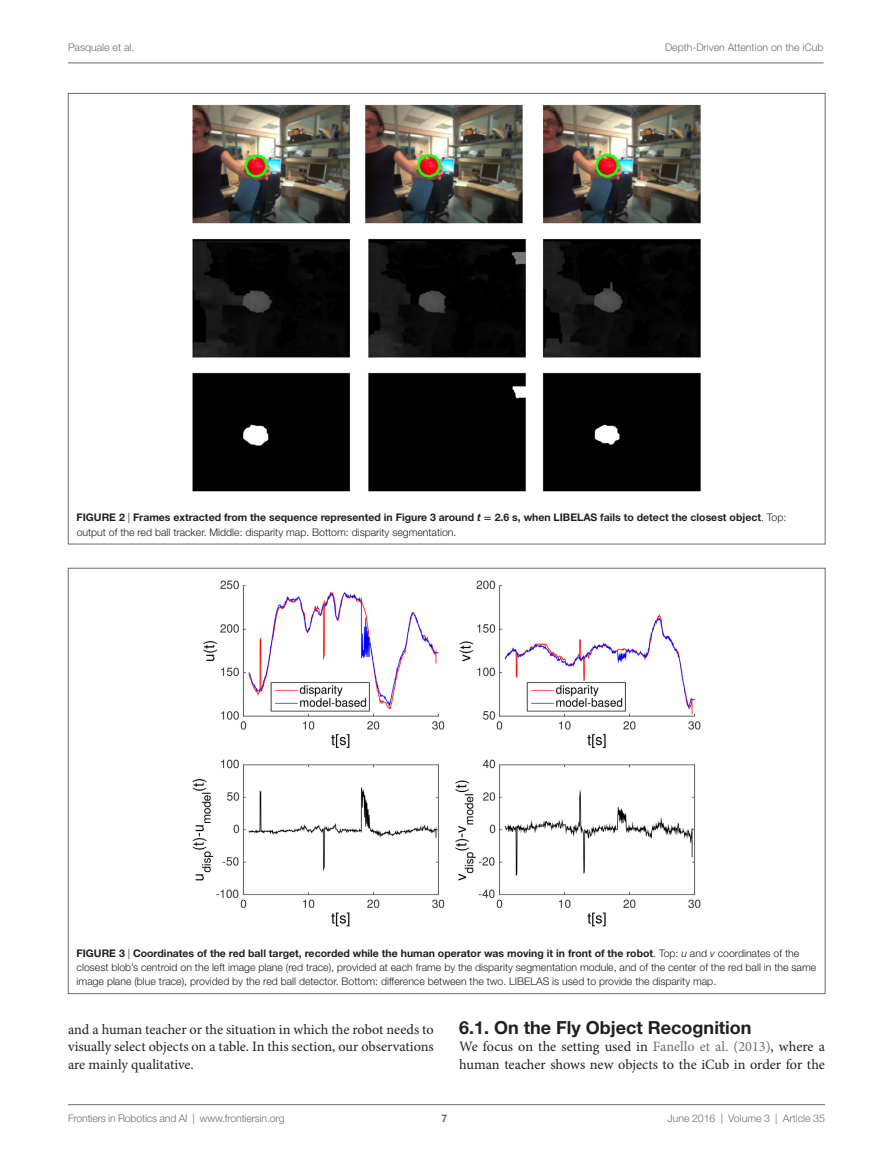
<style>
.page{position:relative;width:893px;height:1170px;background:#fff}
.page>*{position:absolute;margin:0;border:0;box-sizing:border-box;transform-origin:0 0}
.t1{font:700 18px "Helvetica Neue LT Std";color:#231f20}
.t2{font:14.25px/17.2px "Minion Pro";color:#231f20;text-align:justify}
.t3{font:300 10.5px/14.2px "Helvetica Neue LT Std";color:#231f20}
.t4{font:700 10.5px/14.2px "Helvetica Neue LT Std";color:#231f20}
.t5{font:300 10.5px "Helvetica Neue LT Std";color:#6c6d70}
.t6{font:700 10.5px "Helvetica Neue LT Std";color:#6c6d70}
.s1{font-weight:300}
.s2{font-style:italic}
.s3{font-family:"STIX General"}
.s4{font-weight:700}
.s5{color:#6c6d70}
</style>
<div class="page">
<img style="left:192px;top:105px;width:509px;height:386px">
<hr style="left:68px;top:1104px;width:757px;height:1px;background:#6c6d70">
<hr style="left:68px;top:63px;width:756px;height:1px;background:#6c6d70">
<img style="left:192px;top:580px;width:509px;height:346px">
<p class="t5" style="left:68px;top:41px;width:68px">Pasquale et al.</p>
<p class="t5" style="left:665px;top:41px;width:160px">Depth-Driven Attention on the iCub</p>
<p class="t4" style="left:77px;top:510px;width:711px">FIGURE 2 <span class="s1">|</span> Frames extracted from the sequence represented in Figure 3 around <span class="s2">t</span> <span class="s3">=</span> 2.6 s, when LIBELAS fails to detect the closest object<span class="s1">. Top: output of the red ball tracker. Middle: disparity map. Bottom: disparity segmentation.</span></p>
<p class="t3" style="left:77px;top:945px;width:741px"><span class="s4">FIGURE 3</span> | <span class="s4">Coordinates of the red ball target, recorded while the human operator was moving it in front of the robot</span>. Top: <span class="s2">u</span> and <span class="s2">v</span> coordinates of the closest blob’s centroid on the left image plane (red trace), provided at each frame by the disparity segmentation module, and of the center of the red ball in the same image plane (blue trace), provided by the red ball detector. Bottom: difference between the two. LIBELAS is used to provide the disparity map.</p>
<h2 class="t2" style="left:68px;top:1020px;width:367px">and a human teacher or the situation in which the robot needs to visually select objects on a table. In this section, our observations are mainly qualitative.</h2>
<h1 class="t1" style="left:459px;top:1016px;width:294px">6.1. On the Fly Object Recognition</h1>
<h2 class="t2" style="left:459px;top:1038px;width:367px">We focus on the setting used in <span class="s5">Fanello et al. (2013)</span>, where a human teacher shows new objects to the iCub in order for the</h2>
<p class="t5" style="left:68px;top:1111px;width:218px">Frontiers in Robotics and AI | www.frontiersin.org</p>
<p class="t5" style="left:667px;top:1111px;width:159px">June 2016 | Volume 3 | Article 35</p>
<p class="t6" style="left:441px;top:1111px;width:7px">7</p>
</div>
